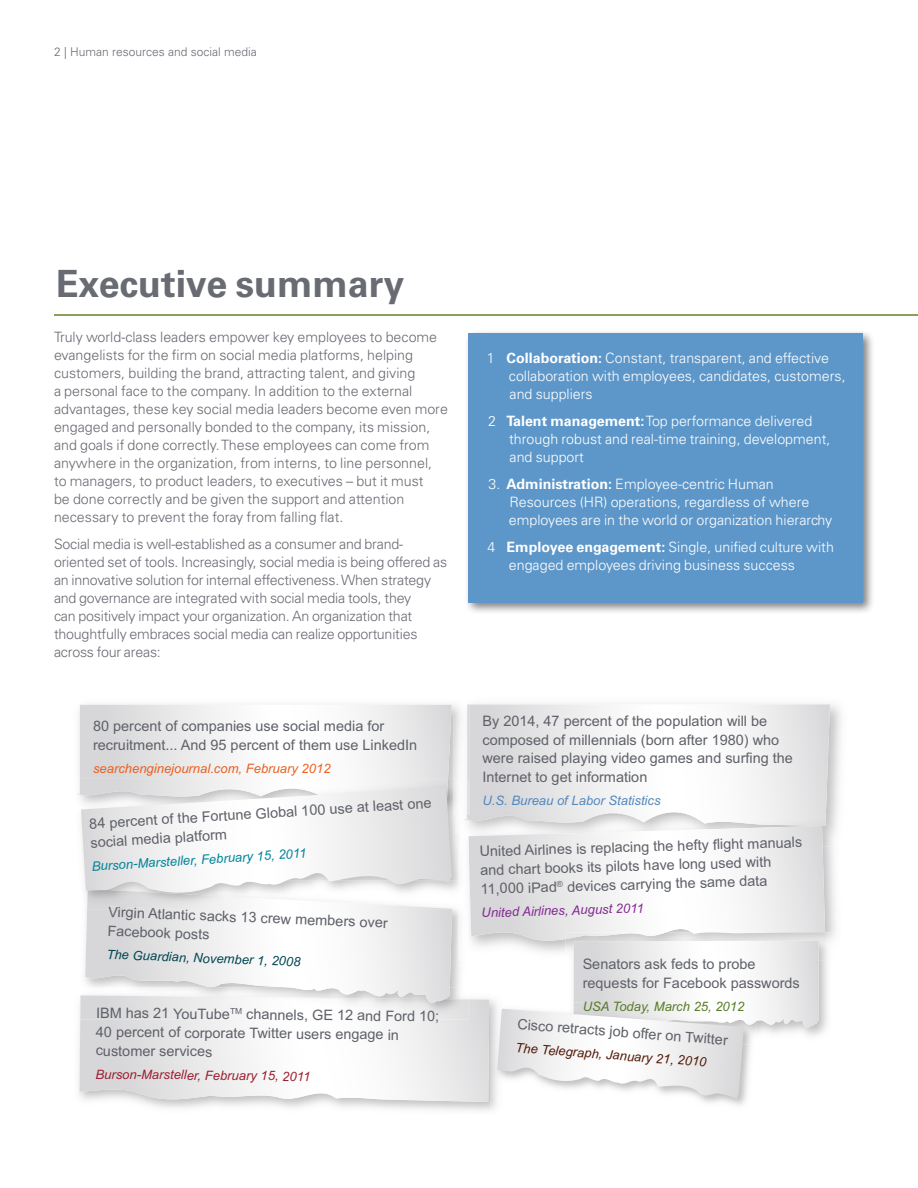
<style>
.page{position:relative;width:918px;height:1188px;background:#fff}
.page>*{position:absolute;margin:0;border:0;box-sizing:border-box;transform-origin:0 0}
.t1{font:700 37.5px "Univers LT Std";color:#696b73}
.t2{font:14.55px/18.8px "Arial";color:#5e6168}
.t3{font:300 14.25px/18px "Univers LT Std";color:#696b73}
.t4{font:300 14.25px/18px "Univers LT Std";color:#fff}
.t5{font:italic 13.05px "Arial";color:#e96021}
.t6{font:italic 13.05px "Arial";color:#9c1f31}
.t7{font:italic 13.05px "Arial";color:#008499}
.t8{font:italic 13.05px "Arial";color:#5388be}
.t9{font:italic 13.05px "Arial";color:#521a08}
.t10{font:italic 13.05px "Arial";color:#004651}
.t11{font:italic 13.05px "Arial";color:#842b91}
.t12{font:italic 13.05px "Arial";color:#587b26}
.t13{font:300 12px "Univers LT Std";color:#696b73}
.s1{color:#5e6167}
.s2{font-weight:700}
</style>
<div class="page">
<img style="left:78px;top:1020px;width:413px;height:91px">
<hr style="left:54px;top:314px;width:864px;height:2px;background:#648326">
<div style="left:464px;top:329px;width:411px;height:286px;background:#000;opacity:.5"></div>
<div style="left:468px;top:333px;width:395px;height:269px;background:#5d97c9"></div>
<svg style="left:80px;top:704px;width:750px;height:398px"></svg>
<p class="t13" style="left:54px;top:44px;width:204px">2 | Human resources and social media</p>
<h1 class="t1" style="left:56px;top:262px;width:350px">Executive summary</h1>
<p class="t3" style="left:54px;top:328px;width:395px">Truly world-class leaders empower key employees to become evangelists for the firm on social media platforms, helping customers, building the brand, attracting talent, and giving<br>a personal face to the company. In addition to the external advantages, these key social media leaders become even more engaged and personally bonded to the company, its mission, and goals if done correctly. These employees can come from anywhere in the organization, from interns, to line personnel, to managers, to product leaders, to executives – but it must<br>be done correctly and be given the support and attention necessary to prevent the foray from falling flat.</p>
<p class="t3" style="left:54px;top:535px;width:395px">Social media is well-established as a consumer and brand&shy;oriented set of tools. Increasingly, social media is being offered as an innovative solution for internal effectiveness. When strategy and governance are integrated with social media tools, they<br>can positively impact your organization. An organization that thoughtfully embraces social media can realize opportunities across four areas:</p>
<p class="t2" style="left:93px;top:717px;width:326px">80 percent of companies use social media for recruitment... And 95 percent of them use LinkedIn</p>
<p class="t5" style="left:93px;top:760px;width:239px">searchenginejournal.com, February 2012</p>
<p class="t2" style="left:89px;top:816px;width:344px;line-height:18px;rotate:-4deg">84 percent of the Fortune Global 100 use at least one social media platform</p>
<p class="t7" style="left:91px;top:859px;width:216px;rotate:-4deg">Burson-Marsteller, February 15, 2011</p>
<p class="t2" style="left:108px;top:903px;width:281px;line-height:18.3px;rotate:2deg"><span class="s1">Vi i Atl</span>antic sacks 13 crew members over<br>Facebook posts</p>
<p class="t10" style="left:107px;top:946px;width:196px;rotate:2deg">The Guardian, November 1, 2008</p>
<p class="t2" style="left:96px;top:1002px;width:345px;line-height:19.2px;rotate:1deg">IBM has 21 YouTube<sup>TM</sup> channels, GE 12 and Ford 10;<br>40 percent of corporate Twitter users engage in customer services</p>
<p class="t6" style="left:96px;top:1065px;width:216px;rotate:1deg">Burson-Marsteller, February 15, 2011</p>
<p class="t4" style="left:509px;top:349px;width:338px;text-indent:-22px">1 <span class="s2">Collaboration:</span> Constant, transparent, and effective collaboration with employees, candidates, customers, and suppliers</p>
<p class="t4" style="left:509px;top:412px;width:323px;text-indent:-21px">2 <span class="s2">Talent management:</span> Top performance delivered through robust and real-time training, development, and support</p>
<p class="t4" style="left:509px;top:475px;width:325px;text-indent:-20px">3. <span class="s2">Administration:</span> Employee-centric Human<br>Resources (HR) operations, regardless of where employees are in the world or organization hierarchy</p>
<p class="t4" style="left:509px;top:538px;width:327px;text-indent:-21px">4 <span class="s2">Employee engagement:</span> Single, unified culture with engaged employees driving business success</p>
<p class="t2" style="left:482px;top:711px;width:312px">By 2014, 47 percent of the population will be composed of millennials (born after 1980) who were raised playing video games and surfing the Internet to get information</p>
<p class="t8" style="left:482px;top:792px;width:180px">U.S. Bureau of Labor Statistics</p>
<p class="t2" style="left:479px;top:843px;width:324px;rotate:-2deg">United Airlines is replacing the hefty flight manuals and chart books its pilots have long used with<br>11,000 iPad<sup>®</sup> devices carrying the same data</p>
<p class="t11" style="left:481px;top:905px;width:164px;rotate:-2deg">United Airlines, August 2011</p>
<p class="t2" style="left:583px;top:954px;width:219px">Senators ask feds to probe requests for Facebook passwords</p>
<p class="t12" style="left:583px;top:998px;width:163px">USA Today, March 25, 2012</p>
<p class="t2" style="left:518px;top:1015px;width:213px;rotate:4deg">Cisco retracts job offer on Twitter</p>
<p class="t9" style="left:516px;top:1040px;width:193px;rotate:4deg">The Telegraph, January 21, 2010</p>
</div>
